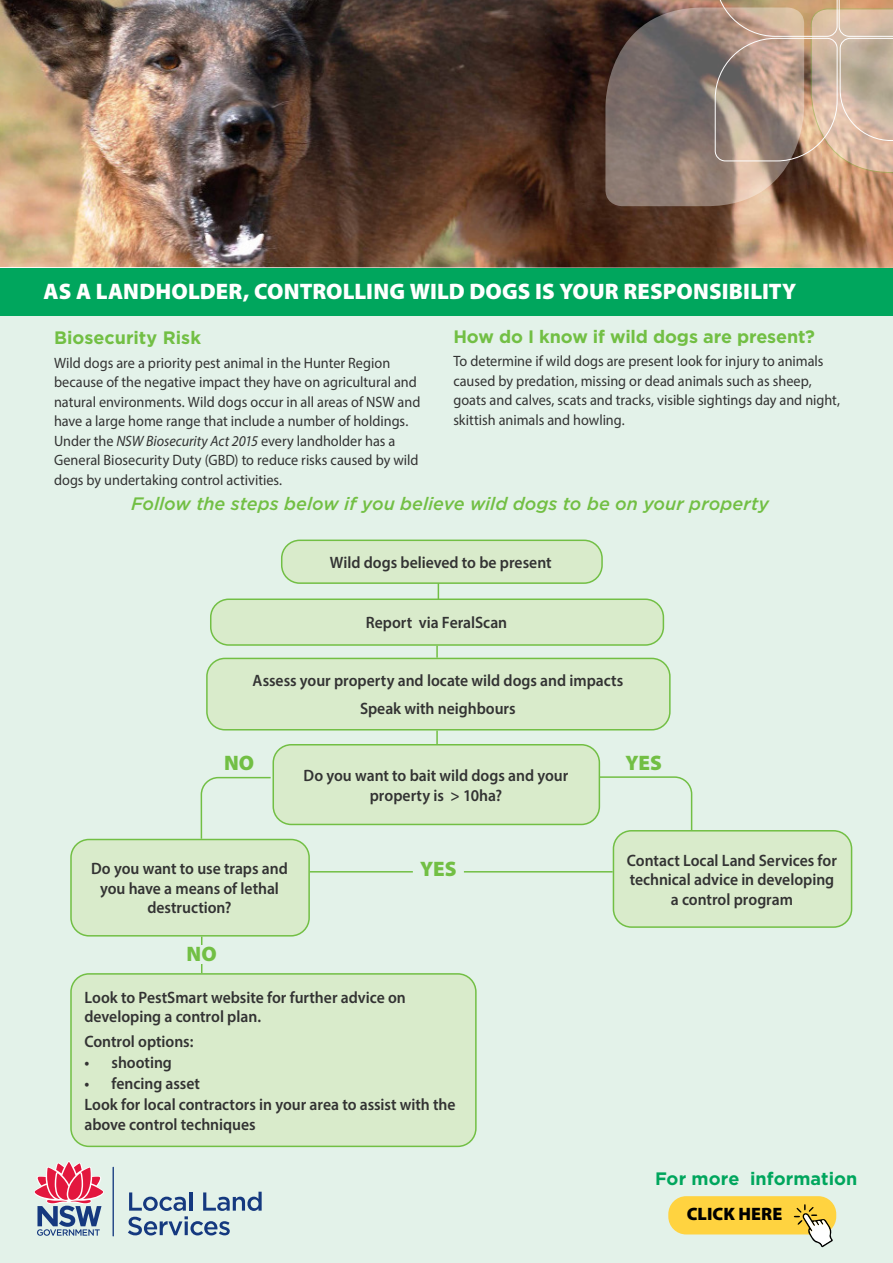
<style>
.page{position:relative;width:893px;height:1263px;background:#fff}
.page>*{position:absolute;margin:0;border:0;box-sizing:border-box;transform-origin:0 0}
.t1{font:900 22.5px "Myriad Pro";letter-spacing:.005em;color:#fff}
.header_2{font:900 21px "Myriad Pro";color:#72bf44}
.header_2-2{font:italic 500 18px "Gotham";color:#72bf44}
.header_2-3{font:700 18px "Gotham";letter-spacing:-.005em;color:#72bf44}
.header_2-4{font:700 18px "Gotham";letter-spacing:.005em;color:#00a65d}
.t2{font:18px "Myriad Variable Concept";color:#000}
.body_text{font:600 16.5px/19.5px "Myriad Pro";color:#333;text-align:center;scale:.95 1}
.body_text-2{font:15px/19.5px "Myriad Pro";color:#333;scale:.95 1}
.s1{font-style:italic}
</style>
<div class="page">
<div style="left:1px;top:315px;width:892px;height:948px;background:#e3f2e9"></div>
<img style="left:0;top:0;width:893px;height:268px">
<svg style="left:605px;top:0;width:288px;height:206px;background:#a0897a"></svg>
<div style="left:0;top:268px;width:893px;height:47px;background:#00a65d"></div>
<svg style="left:34px;top:1161px;width:70px;height:75px"></svg>
<hr style="left:113px;top:1167px;width:1px;height:69px;background:#15397f">
<svg style="left:128px;top:1192px;width:134px;height:43px"></svg>
<div style="left:668px;top:1196px;width:168px;height:38px;background:#ffd340;border-radius:18px"></div>
<svg style="left:794px;top:1204px;width:39px;height:43px"></svg>
<hr style="left:438px;top:578px;width:1px;height:31px;background:#72bf44">
<div style="left:282px;top:540px;width:320px;height:43px;background:#d9ebcb;border-radius:18px"></div>
<div style="left:281px;top:539px;width:322px;height:45px;border:2px solid #72bf44;border-radius:18px"></div>
<div style="left:211px;top:599px;width:452px;height:46px;background:#d9ebcb;border-radius:18px"></div>
<div style="left:210px;top:598px;width:454px;height:48px;border:2px solid #72bf44;border-radius:18px"></div>
<div style="left:207px;top:658px;width:463px;height:72px;background:#d9ebcb;border-radius:18px"></div>
<div style="left:206px;top:658px;width:465px;height:72px;border:2px solid #72bf44;border-radius:18px"></div>
<div style="left:273px;top:745px;width:326px;height:79px;background:#d9ebcb;border-radius:18px"></div>
<div style="left:272px;top:744px;width:328px;height:81px;border:2px solid #72bf44;border-radius:18px"></div>
<div style="left:613px;top:831px;width:239px;height:96px;background:#d9ebcb;border-radius:18px"></div>
<div style="left:613px;top:830px;width:239px;height:98px;border:2px solid #72bf44;border-radius:18px"></div>
<div style="left:71px;top:839px;width:238px;height:97px;background:#d9ebcb;border-radius:18px"></div>
<div style="left:70px;top:839px;width:240px;height:97px;border:2px solid #72bf44;border-radius:18px"></div>
<svg style="left:597px;top:776px;width:96px;height:55px"></svg>
<svg style="left:436px;top:730px;width:2px;height:14px"></svg>
<hr style="left:201px;top:936px;width:1px;height:37px;background:#72bf44">
<svg style="left:200px;top:776px;width:72px;height:64px"></svg>
<div style="left:176px;top:945px;width:51px;height:19px;background:#e3f2e9"></div>
<div style="left:71px;top:974px;width:405px;height:172px;background:#d9ebcb;border-radius:18px"></div>
<div style="left:70px;top:973px;width:407px;height:174px;border:2px solid #72bf44;border-radius:18px"></div>
<hr style="left:310px;top:871px;width:103px;height:1px;background:#72bf44">
<hr style="left:464px;top:871px;width:149px;height:1px;background:#72bf44">
<svg style="left:436px;top:646px;width:2px;height:12px"></svg>
<p class="t1" style="left:43px;top:276px;width:754px">AS A LANDHOLDER, CONTROLLING WILD DOGS IS YOUR RESPONSIBILITY</p>
<p class="header_2-3" style="left:54px;top:326px;width:149px">Biosecurity Risk</p>
<p class="body_text-2" style="left:54px;top:353px;width:387px">Wild dogs are a priority pest animal in the Hunter Region because of the negative impact they have on agricultural and natural environments. Wild dogs occur in all areas of NSW and have a large home range that include a number of holdings.<br>Under the <span class="s1">NSW Biosecurity Act 2015</span> every landholder has a General Biosecurity Duty (GBD) to reduce risks caused by wild dogs by undertaking control activities.</p>
<p class="header_2-3" style="left:453px;top:324px;width:363px">How do I know if wild dogs are present?</p>
<p class="body_text-2" style="left:453px;top:351px;width:408px">To determine if wild dogs are present look for injury to animals caused by predation, missing or dead animals such as sheep, goats and calves, scats and tracks, visible sightings day and night, skittish animals and howling.</p>
<p class="header_2-2" style="left:131px;top:491px;width:640px">Follow the steps below if you believe wild dogs to be on your property</p>
<p class="body_text" style="left:330px;top:552px;width:235px">Wild dogs believed to be present</p>
<p class="body_text" style="left:366px;top:613px;width:150px">Report via FeralScan</p>
<p class="body_text" style="left:253px;top:670px;width:392px">Assess your property and locate wild dogs and impacts</p>
<p class="body_text" style="left:360px;top:698px;width:165px">Speak with neighbours</p>
<p class="header_2" style="left:224px;top:749px;width:32px">NO</p>
<p class="body_text" style="left:304px;top:765px;width:280px">Do you want to bait wild dogs and your property is &gt; 10ha?</p>
<p class="body_text" style="left:91px;top:859px;width:208px">Do you want to use traps and you have a means of lethal destruction?</p>
<p class="header_2" style="left:420px;top:855px;width:38px">YES</p>
<p class="header_2" style="left:187px;top:940px;width:32px">NO</p>
<p class="body_text" style="left:84px;top:987px;width:340px;text-align:left">Look to PestSmart website for further advice on developing a control plan.</p>
<p class="body_text" style="left:84px;top:1032px;width:116px">Control options:</p>
<p class="body_text" style="left:84px;top:1053px;width:94px">• shooting</p>
<p class="body_text" style="left:84px;top:1074px;width:123px">• fencing asset</p>
<p class="body_text" style="left:84px;top:1095px;width:392px;text-align:left">Look for local contractors in your area to assist with the above control techniques</p>
<p class="header_2" style="left:625px;top:749px;width:38px">YES</p>
<p class="body_text" style="left:627px;top:850px;width:223px">Contact Local Land Services for technical advice in developing a control program</p>
<p class="header_2-4" style="left:655px;top:1167px;width:204px">For more information</p>
<p class="t2" style="left:687px;top:1204px;width:97px">CLICK HERE</p>
</div>
